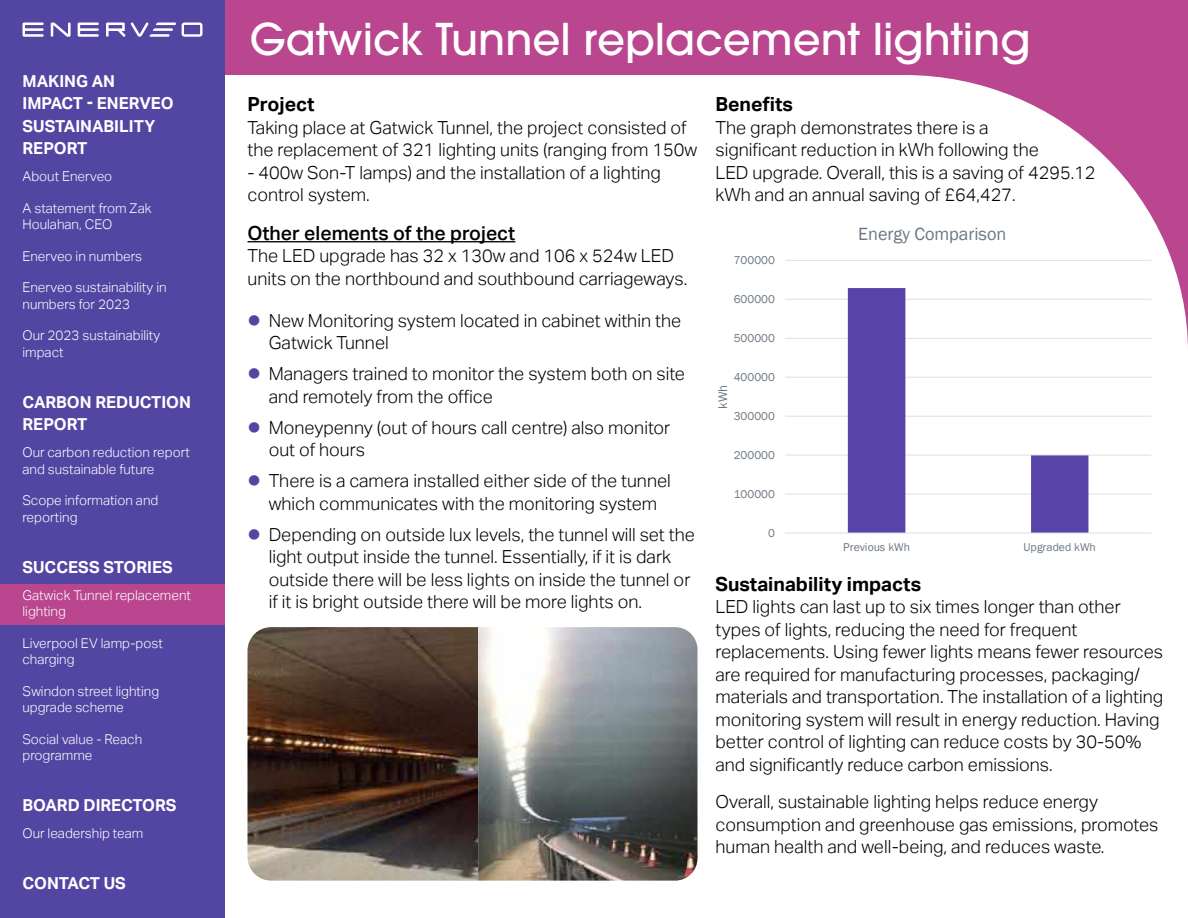
<style>
.page{position:relative;width:1188px;height:918px;background:#fff}
.page>*{position:absolute;margin:0;border:0;box-sizing:border-box;transform-origin:0 0}
.t1{font:500 43.5px "ITC Avant Garde Pro";color:#fff}
.t2{font:700 19.5px "Aktiv Grotesk";color:#000}
.t3{font:500 19.5px "Aktiv Grotesk";color:#000}
.t4{font:18.15px "Franklin Gothic";color:#6d7882}
.t5{font:300 18px/22.5px "Aktiv Grotesk";color:#000}
.t6{font:700 16.5px/22.5px "Aktiv Grotesk";color:#fff}
.t7{font:300 13.5px/16.5px "Aktiv Grotesk";color:#fff}
.t8{font:12.9px "Franklin Gothic";color:#6d7882}
.t9{font:11.7px "Franklin Gothic";color:#6d7882}
</style>
<div class="page">
<div style="left:0;top:0;width:225px;height:918px;background:#5346a3"></div>
<div style="left:225px;top:0;width:963px;height:918px;background:#b9468f"></div>
<div style="left:225px;top:75px;width:963px;height:843px;background:#fff"></div>
<hr style="left:248px;top:241px;width:267px;height:1px;background:#000">
<svg style="left:248px;top:627px;width:230px;height:254px;background:#4f3c31"></svg>
<svg style="left:478px;top:627px;width:220px;height:254px;background:#8a8d8c"></svg>
<div style="left:0;top:585px;width:225px;height:40px;background:#b9468f"></div>
<hr style="left:785px;top:494px;width:366px;height:1px;background:#dddfe2">
<hr style="left:785px;top:455px;width:366px;height:1px;background:#dddfe2">
<hr style="left:785px;top:416px;width:366px;height:1px;background:#dddfe2">
<hr style="left:785px;top:377px;width:366px;height:1px;background:#dddfe2">
<hr style="left:785px;top:338px;width:366px;height:1px;background:#dddfe2">
<hr style="left:785px;top:299px;width:366px;height:1px;background:#dddfe2">
<hr style="left:785px;top:260px;width:366px;height:1px;background:#dddfe2">
<svg style="left:848px;top:288px;width:240px;height:245px;background:#c9c3e3"></svg>
<hr style="left:785px;top:533px;width:366px;height:1px;background:#dddfe2">
<svg style="left:106px;top:23px;width:70px;height:14px"></svg>
<svg style="left:51px;top:23px;width:20px;height:14px"></svg>
<svg style="left:22px;top:22px;width:22px;height:15px"></svg>
<svg style="left:182px;top:23px;width:20px;height:14px"></svg>
<svg style="left:78px;top:22px;width:21px;height:15px"></svg>
<svg style="left:249px;top:315px;width:10px;height:10px"></svg>
<svg style="left:249px;top:368px;width:10px;height:11px"></svg>
<svg style="left:249px;top:422px;width:10px;height:10px"></svg>
<svg style="left:249px;top:475px;width:10px;height:11px"></svg>
<svg style="left:249px;top:529px;width:10px;height:10px"></svg>
<p class="t6" style="left:22px;top:70px;width:153px">MAKING AN<br>IMPACT - ENERVEO<br>SUSTAINABILITY<br>REPORT</p>
<p class="t7" style="left:22px;top:168px;width:91px">About Enerveo</p>
<p class="t7" style="left:22px;top:200px;width:130px">A statement from Zak<br>Houlahan, CEO</p>
<p class="t7" style="left:22px;top:248px;width:121px">Enerveo in numbers</p>
<p class="t7" style="left:22px;top:279px;width:146px">Enerveo sustainability in numbers for 2023</p>
<p class="t7" style="left:22px;top:327px;width:139px">Our 2023 sustainability impact</p>
<p class="t6" style="left:22px;top:391px;width:170px">CARBON REDUCTION<br>REPORT</p>
<p class="t7" style="left:22px;top:444px;width:169px">Our carbon reduction report and sustainable future</p>
<p class="t7" style="left:22px;top:492px;width:137px">Scope information and reporting</p>
<p class="t6" style="left:22px;top:556px;width:152px">SUCCESS STORIES</p>
<p class="t7" style="left:22px;top:587px;width:170px">Gatwick Tunnel replacement lighting</p>
<p class="t7" style="left:22px;top:635px;width:142px">Liverpool EV lamp-post charging</p>
<p class="t7" style="left:22px;top:683px;width:138px">Swindon street lighting upgrade scheme</p>
<p class="t7" style="left:22px;top:731px;width:121px">Social value - Reach programme</p>
<p class="t6" style="left:22px;top:794px;width:156px">BOARD DIRECTORS</p>
<p class="t7" style="left:22px;top:825px;width:122px">Our leadership team</p>
<p class="t6" style="left:22px;top:872px;width:105px">CONTACT US</p>
<h1 class="t1" style="left:250px;top:11px;width:783px">Gatwick Tunnel replacement lighting</h1>
<p class="t2" style="left:248px;top:93px;width:69px">Project</p>
<p class="t5" style="left:248px;top:116px;width:451px">Taking place at Gatwick Tunnel, the project consisted of the replacement of 321 lighting units (ranging from 150w</p>
<p class="t5" style="left:248px;top:161px;width:415px">- 400w Son-T lamps) and the installation of a lighting control system.</p>
<p class="t3" style="left:248px;top:222px;width:269px">Other elements of the project</p>
<p class="t5" style="left:248px;top:245px;width:441px">The LED upgrade has 32 x 130w and 106 x 524w LED units on the northbound and southbound carriageways.</p>
<p class="t5" style="left:269px;top:309px;width:414px">New Monitoring system located in cabinet within the<br>Gatwick Tunnel</p>
<p class="t5" style="left:269px;top:363px;width:418px">Managers trained to monitor the system both on site and remotely from the office</p>
<p class="t5" style="left:269px;top:416px;width:403px">Moneypenny (out of hours call centre) also monitor out of hours</p>
<p class="t5" style="left:269px;top:470px;width:404px">There is a camera installed either side of the tunnel which communicates with the monitoring system</p>
<p class="t5" style="left:269px;top:523px;width:428px">Depending on outside lux levels, the tunnel will set the light output inside the tunnel. Essentially, if it is dark outside there will be less lights on inside the tunnel or if it is bright outside there will be more lights on.</p>
<p class="t2" style="left:716px;top:93px;width:79px">Benefits</p>
<p class="t5" style="left:716px;top:116px;width:382px">The graph demonstrates there is a<br>significant reduction in kWh following the<br>LED upgrade. Overall, this is a saving of 4295.12 kWh and an annual saving of £64,427.</p>
<p class="t4" style="left:858px;top:223px;width:150px">Energy Comparison</p>
<p class="t9" style="left:734px;top:253px;width:43px">700000</p>
<p class="t9" style="left:734px;top:292px;width:43px">600000</p>
<p class="t9" style="left:734px;top:331px;width:43px">500000</p>
<p class="t9" style="left:734px;top:370px;width:43px">400000</p>
<p class="t8" style="left:715px;top:409px;width:26px;rotate:-90deg">kWh</p>
<p class="t9" style="left:734px;top:409px;width:43px">300000</p>
<p class="t9" style="left:734px;top:448px;width:43px">200000</p>
<p class="t9" style="left:734px;top:487px;width:43px">100000</p>
<p class="t9" style="left:768px;top:526px;width:8px">0</p>
<p class="t9" style="left:843px;top:540px;width:68px">Previous kWh</p>
<p class="t9" style="left:1024px;top:540px;width:74px">Upgraded kWh</p>
<p class="t2" style="left:716px;top:573px;width:207px">Sustainability impacts</p>
<p class="t5" style="left:716px;top:596px;width:449px">LED lights can last up to six times longer than other types of lights, reducing the need for frequent replacements. Using fewer lights means fewer resources are required for manufacturing processes, packaging/ materials and transportation. The installation of a lighting monitoring system will result in energy reduction. Having better control of lighting can reduce costs by 30-50% and significantly reduce carbon emissions.</p>
<p class="t5" style="left:716px;top:791px;width:445px">Overall, sustainable lighting helps reduce energy consumption and greenhouse gas emissions, promotes human health and well-being, and reduces waste.</p>
</div>
